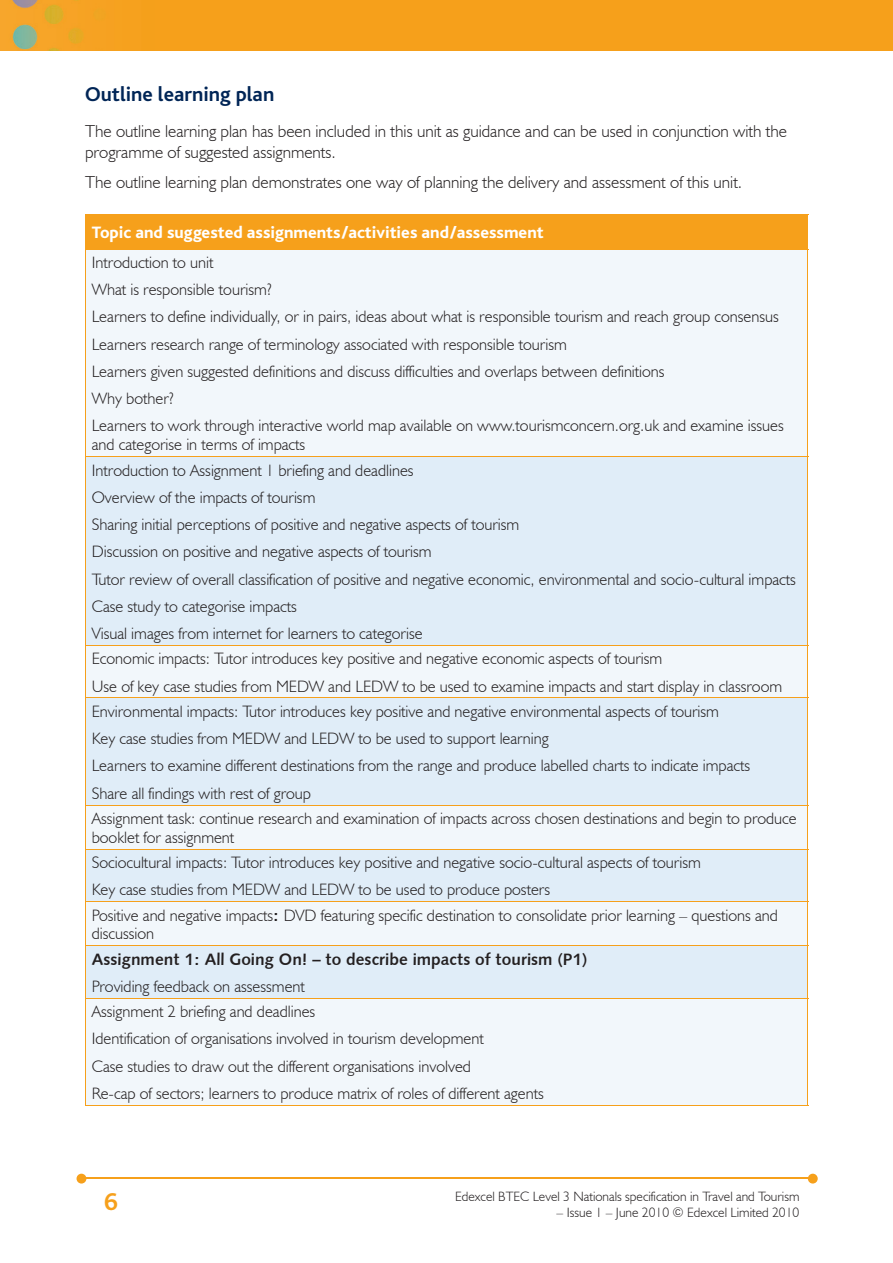
<style>
.page{position:relative;width:893px;height:1263px;background:#fff}
.page>*{position:absolute;margin:0;border:0;box-sizing:border-box;transform-origin:0 0}
.t1{font:700 25.5px "Bliss";color:#f6a01b}
.t2{font:700 21px "Bliss";color:#002556}
.t3{font:300 17.25px/21px "Humanist 521 BT";color:#231f20}
.t4{font:800 17.25px "Bliss";color:#fff}
.t5{font:300 16.5px/27.3px "Humanist 521 BT";color:#231f20}
.t6{font:16.5px "Humanist 531 BT Bold A";color:#231f20}
.t7{font:300 13.5px "Humanist 521 BT";color:#231f20}
.s1{font-family:"Humanist 531 BT Bold A";font-weight:400}
</style>
<div class="page">
<img style="left:0;top:0;width:893px;height:51px">
<hr style="left:82px;top:1178px;width:728px;height:1px;background:#f6a01b">
<svg style="left:808px;top:1174px;width:10px;height:9px"></svg>
<svg style="left:77px;top:1174px;width:9px;height:9px"></svg>
<div style="left:85px;top:214px;width:723px;height:35px;background:#f6a01b"></div>
<div style="left:86px;top:250px;width:721px;height:855px;background:#f2f7fb"></div>
<svg style="left:86px;top:457px;width:721px;height:541px;fill:#e0edf8"></svg>
<hr style="left:85px;top:249px;width:1px;height:207px;background:#f6a01b">
<hr style="left:807px;top:249px;width:1px;height:207px;background:#f6a01b">
<hr style="left:85px;top:249px;width:723px;height:1px;background:#f6a01b">
<hr style="left:85px;top:457px;width:1px;height:188px;background:#f6a01b">
<hr style="left:807px;top:457px;width:1px;height:188px;background:#f6a01b">
<hr style="left:85px;top:456px;width:723px;height:1px;background:#f6a01b">
<hr style="left:85px;top:646px;width:1px;height:52px;background:#f6a01b">
<hr style="left:807px;top:646px;width:1px;height:52px;background:#f6a01b">
<hr style="left:85px;top:645px;width:723px;height:1px;background:#f6a01b">
<hr style="left:85px;top:698px;width:1px;height:107px;background:#f6a01b">
<hr style="left:807px;top:698px;width:1px;height:107px;background:#f6a01b">
<hr style="left:85px;top:698px;width:723px;height:1px;background:#f6a01b">
<hr style="left:85px;top:805px;width:1px;height:44px;background:#f6a01b">
<hr style="left:807px;top:805px;width:1px;height:44px;background:#f6a01b">
<hr style="left:85px;top:805px;width:723px;height:1px;background:#f6a01b">
<hr style="left:85px;top:849px;width:1px;height:52px;background:#f6a01b">
<hr style="left:807px;top:849px;width:1px;height:52px;background:#f6a01b">
<hr style="left:85px;top:849px;width:723px;height:1px;background:#f6a01b">
<hr style="left:85px;top:902px;width:1px;height:43px;background:#f6a01b">
<hr style="left:807px;top:902px;width:1px;height:43px;background:#f6a01b">
<hr style="left:85px;top:901px;width:723px;height:1px;background:#f6a01b">
<hr style="left:85px;top:946px;width:1px;height:52px;background:#f6a01b">
<hr style="left:807px;top:946px;width:1px;height:52px;background:#f6a01b">
<hr style="left:85px;top:945px;width:723px;height:1px;background:#f6a01b">
<hr style="left:85px;top:999px;width:1px;height:106px;background:#f6a01b">
<hr style="left:807px;top:999px;width:1px;height:106px;background:#f6a01b">
<hr style="left:85px;top:998px;width:723px;height:1px;background:#f6a01b">
<hr style="left:85px;top:1105px;width:723px;height:1px;background:#f6a01b">
<p class="t2" style="left:85px;top:83px;width:191px">Outline learning plan</p>
<p class="t3" style="left:85px;top:120px;width:704px">The outline learning plan has been included in this unit as guidance and can be used in conjunction with the programme of suggested assignments.</p>
<p class="t3" style="left:85px;top:171px;width:659px">The outline learning plan demonstrates one way of planning the delivery and assessment of this unit.</p>
<p class="t4" style="left:92px;top:224px;width:453px">Topic and suggested assignments/activities and/assessment</p>
<p class="t5" style="left:92px;top:248px;width:693px">Introduction to unit<br>What is responsible tourism?<br>Learners to define individually, or in pairs, ideas about what is responsible tourism and reach group consensus Learners research range of terminology associated with responsible tourism<br>Learners given suggested definitions and discuss difficulties and overlaps between definitions<br>Why bother?<br>Learners to work through interactive world map available on www.tourismconcern.org.uk and examine issues</p>
<p class="t5" style="left:92px;top:432px;width:323px;line-height:25.3px">and categorise in terms of impacts<br>Introduction to Assignment 1 briefing and deadlines</p>
<p class="t5" style="left:92px;top:483px;width:706px">Overview of the impacts of tourism<br>Sharing initial perceptions of positive and negative aspects of tourism<br>Discussion on positive and negative aspects of tourism<br>Tutor review of overall classification of positive and negative economic, environmental and socio-cultural impacts Case study to categorise impacts<br>Visual images from internet for learners to categorise</p>
<p class="t5" style="left:92px;top:645px;width:692px">Economic impacts: Tutor introduces key positive and negative economic aspects of tourism<br>Use of key case studies from MEDW and LEDW to be used to examine impacts and start display in classroom</p>
<p class="t5" style="left:92px;top:697px;width:660px">Environmental impacts: Tutor introduces key positive and negative environmental aspects of tourism<br>Key case studies from MEDW and LEDW to be used to support learning<br>Learners to examine different destinations from the range and produce labelled charts to indicate impacts Share all findings with rest of group</p>
<p class="t5" style="left:92px;top:809px;width:706px;line-height:18.8px">Assignment task: continue research and examination of impacts across chosen destinations and begin to produce booklet for assignment</p>
<p class="t5" style="left:92px;top:848px;width:610px">Sociocultural impacts: Tutor introduces key positive and negative socio-cultural aspects of tourism<br>Key case studies from MEDW and LEDW to be used to produce posters</p>
<p class="t5" style="left:92px;top:905px;width:688px;line-height:18.8px">Positive and negative impacts<span class="s1">:</span> DVD featuring specific destination to consolidate prior learning – questions and discussion</p>
<p class="t6" style="left:92px;top:949px;width:497px">Assignment 1: All Going On! – to describe impacts of tourism (P1)</p>
<p class="t5" style="left:92px;top:973px;width:225px;line-height:25.3px">Providing feedback on assessment<br>Assignment 2 briefing and deadlines</p>
<p class="t5" style="left:92px;top:1025px;width:453px">Identification of organisations involved in tourism development<br>Case studies to draw out the different organisations involved<br>Re-cap of sectors; learners to produce matrix of roles of different agents</p>
<h1 class="t1" style="left:104px;top:1189px;width:15px">6</h1>
<p class="t7" style="left:455px;top:1188px;width:346px">Edexcel BTEC Level 3 Nationals specification in Travel and Tourism</p>
<p class="t7" style="left:557px;top:1204px;width:244px">– Issue 1 – June 2010 © Edexcel Limited 2010</p>
</div>
